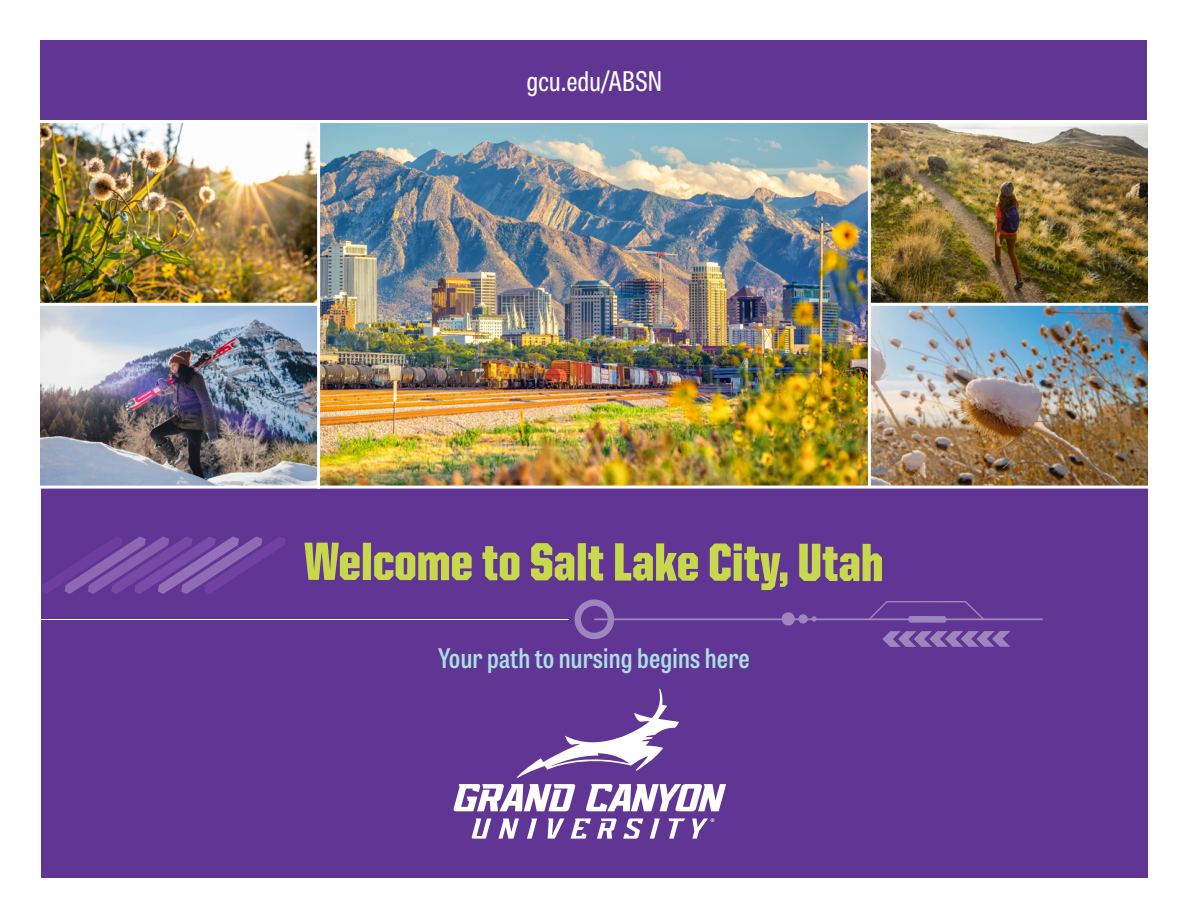
<style>
.page{position:relative;width:1188px;height:918px;background:#fff}
.page>*{position:absolute;margin:0;border:0;box-sizing:border-box;transform-origin:0 0}
.t1{font:900 54px "United Sans Cond";color:#c7d84c}
.t2{font:600 27px "Tablet Gothic Condensed";letter-spacing:.01em;color:#aae0e4}
.t3{font:27px "Tablet Gothic Condensed";letter-spacing:.005em;color:#fff}
</style>
<div class="page">
<img style="left:40px;top:123px;width:277px;height:363px">
<img style="left:320px;top:123px;width:828px;height:363px">
<div style="left:41px;top:487px;width:1107px;height:391px;background:#613594"></div>
<div style="left:40px;top:40px;width:1108px;height:82px;background:#613594"></div>
<hr style="left:35px;top:619px;width:534px;height:1px;background:#fff">
<svg style="left:569px;top:599px;width:46px;height:40px"></svg>
<svg style="left:781px;top:612px;width:36px;height:14px"></svg>
<svg style="left:869px;top:601px;width:115px;height:22px"></svg>
<svg style="left:882px;top:631px;width:128px;height:16px"></svg>
<hr style="left:594px;top:618px;width:449px;height:2px;background:#fff">
<svg style="left:42px;top:537px;width:243px;height:57px"></svg>
<hr style="left:29px;top:120px;width:1133px;height:3px;background:#fff">
<hr style="left:869px;top:303px;width:291px;height:3px;background:#fff">
<hr style="left:28px;top:303px;width:291px;height:3px;background:#fff">
<hr style="left:27px;top:486px;width:1133px;height:3px;background:#fff">
<hr style="left:868px;top:121px;width:3px;height:367px;background:#fff">
<svg style="left:517px;top:689px;width:162px;height:89px"></svg>
<svg style="left:453px;top:784px;width:123px;height:27px"></svg>
<svg style="left:586px;top:784px;width:140px;height:27px"></svg>
<svg style="left:498px;top:819px;width:21px;height:20px"></svg>
<svg style="left:650px;top:819px;width:10px;height:20px"></svg>
<svg style="left:527px;top:819px;width:10px;height:20px"></svg>
<svg style="left:669px;top:819px;width:16px;height:20px"></svg>
<svg style="left:571px;top:819px;width:20px;height:20px"></svg>
<svg style="left:472px;top:819px;width:19px;height:20px"></svg>
<svg style="left:597px;top:819px;width:20px;height:20px"></svg>
<svg style="left:623px;top:819px;width:20px;height:20px"></svg>
<svg style="left:548px;top:819px;width:16px;height:20px"></svg>
<svg style="left:692px;top:818px;width:22px;height:21px"></svg>
<p class="t3" style="left:526px;top:63px;width:137px">gcu.edu/ABSN</p>
<p class="t1" style="left:304px;top:533px;width:581px">Welcome to Salt Lake City, Utah</p>
<p class="t2" style="left:438px;top:640px;width:313px">Your path to nursing begins here</p>
</div>
